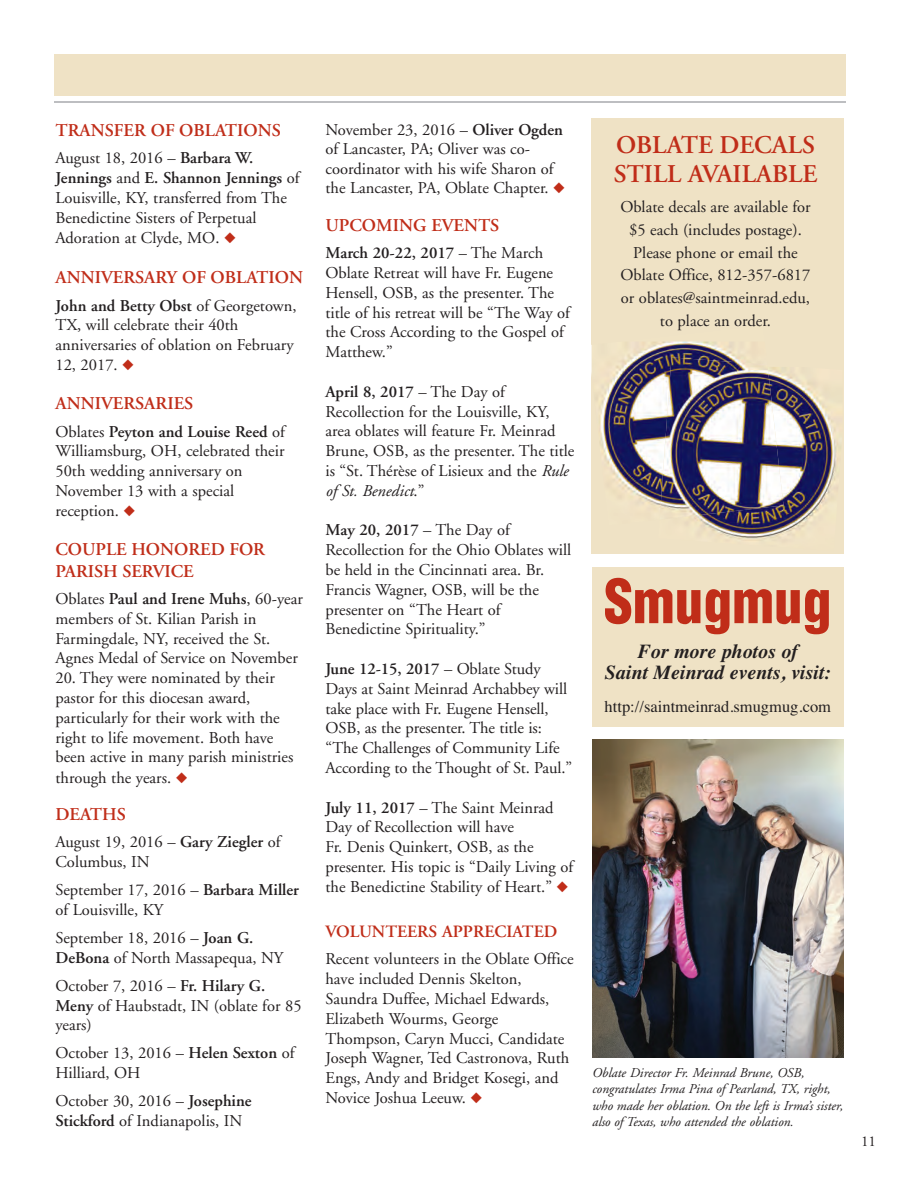
<style>
.page{position:relative;width:918px;height:1188px;background:#fff}
.page>*{position:absolute;margin:0;border:0;box-sizing:border-box;transform-origin:0 0}
.t1{font:900 condensed 59.1px "Helvetica";color:#c02d19}
.t2{font:600 25.5px/28.5px "Adobe Garamond";color:#c02d19}
.t3{font:italic 700 19.95px/21.3px "Times";color:#231f20;text-align:center}
.t4{font:600 18px/21.6px "Adobe Garamond";color:#c02d19}
.t5{font:600 17.25px "Adobe Garamond";color:#c02d19}
.t6{font:16.5px/19.8px "Adobe Garamond";color:#231f20}
.t7{font:16.5px "Times";color:#231f20}
.t8{font:15px "Adobe Garamond";color:#231f20}
.t9{font:italic 13.5px/16.2px "Adobe Garamond";color:#231f20}
.s1{font-weight:600}
.s2{color:#c02d19}
.s3{font-style:italic}
</style>
<div class="page">
<div style="left:54px;top:54px;width:792px;height:42px;background:#efe2c5"></div>
<hr style="left:54px;top:101px;width:792px;height:2px;background:#a8a9ad">
<div style="left:592px;top:118px;width:252px;height:436px;background:#efe2c5"></div>
<img style="left:591px;top:345px;width:1px;height:33px">
<img style="left:599px;top:325px;width:163px;height:180px">
<img style="left:658px;top:364px;width:183px;height:175px">
<img style="left:660px;top:357px;width:124px;height:163px">
<img style="left:593px;top:739px;width:251px;height:319px">
<div style="left:592px;top:567px;width:252px;height:159px;background:#efe2c5"></div>
<p class="t4" style="left:55px;top:121px;width:227px">TRANSFER OF OBLATIONS</p>
<p class="t6" style="left:55px;top:150px;width:246px">August 18, 2016 – <span class="s1">Barbara W.<br>Jennings</span> and <span class="s1">E. Shannon Jennings</span> of<br>Louisville, KY, transferred from The<br>Benedictine Sisters of Perpetual<br>Adoration at Clyde, MO. <span class="s2">◆</span></p>
<p class="t4" style="left:55px;top:268px;width:249px">ANNIVERSARY OF OBLATION</p>
<p class="t6" style="left:55px;top:297px;width:243px"><span class="s1">John and Betty Obst</span> of Georgetown,<br>TX, will celebrate their 40th anniversaries of oblation on February<br>12, 2017. <span class="s2">◆</span></p>
<p class="t4" style="left:55px;top:394px;width:139px">ANNIVERSARIES</p>
<p class="t6" style="left:55px;top:423px;width:231px">Oblates <span class="s1">Peyton and Louise Reed</span> of<br>Williamsburg, OH, celebrated their<br>50th wedding anniversary on<br>November 13 with a special reception. <span class="s2">◆</span></p>
<p class="t4" style="left:55px;top:540px;width:211px">COUPLE HONORED FOR<br>PARISH SERVICE</p>
<p class="t6" style="left:55px;top:590px;width:249px">Oblates <span class="s1">Paul and Irene Muhs</span>, 60-year members of St. Kilian Parish in Farmingdale, NY, received the St.<br>Agnes Medal of Service on November</p>
<p class="t6" style="left:55px;top:670px;width:239px">20. They were nominated by their pastor for this diocesan award, particularly for their work with the right to life movement. Both have been active in many parish ministries through the years. <span class="s2">◆</span></p>
<p class="t4" style="left:55px;top:805px;width:72px">DEATHS</p>
<p class="t6" style="left:55px;top:834px;width:227px">August 19, 2016 – <span class="s1">Gary Ziegler</span> of<br>Columbus, IN</p>
<p class="t6" style="left:55px;top:882px;width:245px">September 17, 2016 – <span class="s1">Barbara Miller </span>of Louisville, KY</p>
<p class="t6" style="left:55px;top:930px;width:229px">September 18, 2016 – <span class="s1">Joan G.<br>DeBona</span> of North Massapequa, NY</p>
<p class="t6" style="left:55px;top:978px;width:248px">October 7, 2016 – <span class="s1">Fr. Hilary G.<br>Meny</span> of Haubstadt, IN (oblate for 85 years)</p>
<p class="t6" style="left:55px;top:1045px;width:241px">October 13, 2016 – <span class="s1">Helen Sexton</span> of<br>Hilliard, OH</p>
<p class="t6" style="left:55px;top:1093px;width:198px">October 30, 2016 – <span class="s1">Josephine<br>Stickford</span> of Indianapolis, IN</p>
<p class="t6" style="left:326px;top:121px;width:241px">November 23, 2016 – <span class="s1">Oliver Ogden </span>of Lancaster, PA; Oliver was co&shy;coordinator with his wife Sharon of the Lancaster, PA, Oblate Chapter. <span class="s2">◆</span></p>
<p class="t4" style="left:326px;top:216px;width:175px">UPCOMING EVENTS</p>
<p class="t6" style="left:326px;top:244px;width:246px"><span class="s1">March 20-22, 2017</span> – The March<br>Oblate Retreat will have Fr. Eugene<br>Hensell, OSB, as the presenter. The title of his retreat will be “The Way of the Cross According to the Gospel of<br>Matthew.”</p>
<p class="t6" style="left:326px;top:383px;width:250px"><span class="s1">April 8, 2017</span> – The Day of<br>Recollection for the Louisville, KY, area oblates will feature Fr. Meinrad<br>Brune, OSB, as the presenter. The title is “St. Thérèse of Lisieux and the <span class="s3">Rule of St. Benedict</span>.”</p>
<p class="t6" style="left:326px;top:522px;width:247px"><span class="s1">May 20, 2017</span> – The Day of<br>Recollection for the Ohio Oblates will be held in the Cincinnati area. Br.<br>Francis Wagner, OSB, will be the presenter on “The Heart of<br>Benedictine Spirituality.”</p>
<p class="t6" style="left:326px;top:660px;width:248px"><span class="s1">June 12-15, 2017</span> – Oblate Study Days at Saint Meinrad Archabbey will take place with Fr. Eugene Hensell, OSB, as the presenter. The title is: “The Challenges of Community Life According to the Thought of St. Paul.”</p>
<p class="t6" style="left:326px;top:799px;width:249px"><span class="s1">July 11, 2017</span> – The Saint Meinrad Day of Recollection will have<br>Fr. Denis Quinkert, OSB, as the presenter. His topic is “Daily Living of the Benedictine Stability of Heart.” <span class="s2">◆</span></p>
<p class="t5" style="left:326px;top:925px;width:233px">VOLUNTEERS APPRECIATED</p>
<p class="t6" style="left:326px;top:951px;width:250px">Recent volunteers in the Oblate Office have included Dennis Skelton,<br>Saundra Duffee, Michael Edwards,<br>Elizabeth Wourms, George<br>Thompson, Caryn Mucci, Candidate<br>Joseph Wagner, Ted Castronova, Ruth<br>Engs, Andy and Bridget Kosegi, and<br>Novice Joshua Leeuw. <span class="s2">◆</span></p>
<h2 class="t2" style="left:614px;top:133px;width:205px">OBLATE DECALS<br>STILL AVAILABLE</h2>
<p class="t6" style="left:620px;top:197px;width:192px;line-height:22.8px;text-align:center">Oblate decals are available for $5 each (includes postage).<br>Please phone or email the<br>Oblate Office, 812-357-6817 or oblates@saintmeinrad.edu, to place an order.</p>
<h1 class="t1" style="left:604px;top:579px;width:229px">Smugmug</h1>
<p class="t3" style="left:605px;top:642px;width:228px">For more photos of<br>Saint Meinrad events, visit:</p>
<p class="t7" style="left:605px;top:700px;width:228px">http://saintmeinrad.smugmug.com</p>
<p class="t9" style="left:592px;top:1066px;width:253px">Oblate Director Fr. Meinrad Brune, OSB, congratulates Irma Pina of Pearland, TX, right, who made her oblation. On the left is Irma’s sister, also of Texas, who attended the oblation.</p>
<p class="t8" style="left:861px;top:1136px;width:16px">11</p>
</div>
